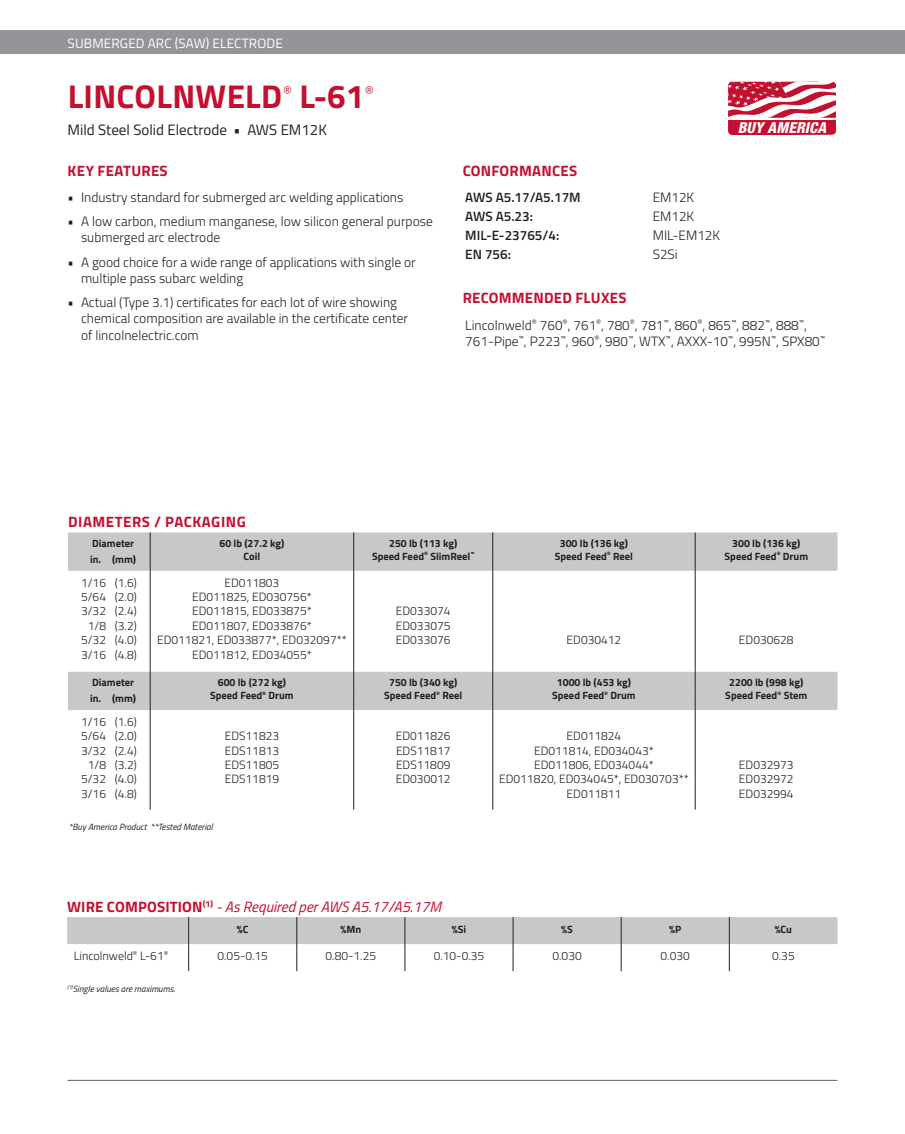
<style>
.page{position:relative;width:905px;height:1134px;background:#fff}
.page>*{position:absolute;margin:0;border:0;box-sizing:border-box;transform-origin:0 0}
.Brand_Name{font:700 33px "Titillium";letter-spacing:.01em;color:#c3102f}
.t1{font:italic 800 condensed 15.15px "Helvetica Neue LT Std";letter-spacing:.01em;color:#fff}
.t2{font:italic 15px "Titillium";color:#c3102f}
.product_page_headers{font:700 15px "Titillium";letter-spacing:.015em;color:#c3102f}
.t3{font:15px "Titillium";color:#231f20}
.product_page_headers-2{font:700 15px "Titillium";letter-spacing:.035em;color:#c3102f}
.Brand_Name-2{font:300 13.95px "Titillium";color:#c3102f}
.Body_Text{font:300 13.5px/16.2px "Titillium";color:#231f20}
.Body_Text-2{font:600 13.5px "Titillium";color:#231f20}
.t4{font:13.5px "Titillium";letter-spacing:.01em;color:#fff}
.t5{font:300 12px "Titillium";color:#231f20}
.t6{font:700 10.5px "Titillium";color:#231f20}
.t7{font:italic 9px "Titillium";color:#231f20}
.s1{font-weight:700;font-style:normal}
</style>
<div class="page">
<hr style="left:68px;top:1080px;width:769px;height:1px;background:#636366">
<div style="left:0;top:30px;width:904px;height:24px;background:#939598"></div>
<svg style="left:67px;top:917px;width:770px;height:54px"></svg>
<svg style="left:728px;top:81px;width:108px;height:54px"></svg>
<svg style="left:68px;top:532px;width:769px;height:178px"></svg>
<svg style="left:353px;top:532px;width:1px;height:39px"></svg>
<svg style="left:492px;top:532px;width:1px;height:39px"></svg>
<svg style="left:695px;top:532px;width:1px;height:39px"></svg>
<svg style="left:150px;top:532px;width:1px;height:39px"></svg>
<hr style="left:150px;top:571px;width:1px;height:101px;background:#231f20">
<hr style="left:353px;top:571px;width:1px;height:101px;background:#231f20">
<hr style="left:492px;top:571px;width:1px;height:101px;background:#231f20">
<hr style="left:695px;top:571px;width:1px;height:101px;background:#231f20">
<svg style="left:353px;top:672px;width:1px;height:38px"></svg>
<svg style="left:492px;top:672px;width:1px;height:38px"></svg>
<svg style="left:695px;top:672px;width:1px;height:38px"></svg>
<svg style="left:150px;top:672px;width:1px;height:38px"></svg>
<hr style="left:150px;top:710px;width:1px;height:100px;background:#231f20">
<hr style="left:353px;top:710px;width:1px;height:100px;background:#231f20">
<hr style="left:492px;top:710px;width:1px;height:100px;background:#231f20">
<hr style="left:695px;top:710px;width:1px;height:100px;background:#231f20">
<p class="t4" style="left:68px;top:33px;width:217px">SUBMERGED ARC (SAW) ELECTRODE</p>
<p class="Brand_Name" style="left:68px;top:71px;width:216px">LINCOLNWELD</p>
<p class="Brand_Name-2" style="left:283px;top:81px;width:11px">®</p>
<p class="Brand_Name" style="left:299px;top:71px;width:66px">L-61</p>
<p class="Brand_Name-2" style="left:365px;top:81px;width:11px">®</p>
<p class="t3" style="left:68px;top:119px;width:261px">Mild Steel Solid Electrode • AWS EM12K</p>
<p class="product_page_headers" style="left:68px;top:159px;width:102px">KEY FEATURES</p>
<p class="Body_Text" style="left:68px;top:188px;width:337px">• Industry standard for submerged arc welding applications</p>
<p class="Body_Text" style="left:81px;top:213px;width:353px;text-indent:-14px">• A low carbon, medium manganese, low silicon general purpose submerged arc electrode</p>
<p class="Body_Text" style="left:81px;top:253px;width:336px;text-indent:-14px">• A good choice for a wide range of applications with single or multiple pass subarc welding</p>
<p class="Body_Text" style="left:81px;top:294px;width:328px;text-indent:-14px">• Actual (Type 3.1) certificates for each lot of wire showing chemical composition are available in the certificate center of lincolnelectric.com</p>
<p class="product_page_headers" style="left:462px;top:159px;width:116px">CONFORMANCES</p>
<p class="Body_Text-2" style="left:465px;top:187px;width:117px">AWS A5.17/A5.17M</p>
<p class="Body_Text-2" style="left:465px;top:206px;width:69px">AWS A5.23:</p>
<p class="Body_Text-2" style="left:465px;top:225px;width:95px">MIL-E-23765/4:</p>
<p class="Body_Text-2" style="left:465px;top:244px;width:47px">EN 756:</p>
<p class="t1" style="left:737px;top:118px;width:90px">BUY AMERICA</p>
<p class="Body_Text" style="left:652px;top:188px;width:43px">EM12K</p>
<p class="Body_Text" style="left:652px;top:207px;width:43px">EM12K</p>
<p class="Body_Text" style="left:652px;top:226px;width:69px">MIL-EM12K</p>
<p class="Body_Text" style="left:652px;top:245px;width:26px">S2Si</p>
<p class="product_page_headers" style="left:462px;top:286px;width:165px">RECOMMENDED FLUXES</p>
<p class="Body_Text" style="left:465px;top:316px;width:361px">Lincolnweld<sup>®</sup> 760<sup>®</sup>, 761<sup>®</sup>, 780<sup>®</sup>, 781<sup>™</sup>, 860<sup>®</sup>, 865<sup>™</sup>, 882<sup>™</sup>, 888<sup>™</sup>,<br>761-Pipe<sup>™</sup>, P223<sup>™</sup>, 960<sup>®</sup>, 980<sup>™</sup>, WTX<sup>™</sup>, AXXX-10<sup>™</sup>, 995N<sup>™</sup>, SPX80<sup>™</sup></p>
<p class="product_page_headers-2" style="left:68px;top:511px;width:179px">DIAMETERS / PACKAGING</p>
<p class="t6" style="left:92px;top:535px;width:44px">Diameter</p>
<p class="t6" style="left:219px;top:535px;width:66px">60 lb (27.2 kg)</p>
<p class="t6" style="left:243px;top:548px;width:18px">Coil</p>
<p class="t6" style="left:90px;top:551px;width:13px">in.</p>
<p class="t6" style="left:112px;top:551px;width:25px">(mm)</p>
<p class="t5" style="left:81px;top:574px;width:26px">1/16</p>
<p class="t5" style="left:81px;top:588px;width:26px">5/64</p>
<p class="t5" style="left:81px;top:602px;width:26px">3/32</p>
<p class="t5" style="left:88px;top:617px;width:20px">1/8</p>
<p class="t5" style="left:81px;top:631px;width:26px">5/32</p>
<p class="t5" style="left:81px;top:646px;width:26px">3/16</p>
<p class="t5" style="left:115px;top:574px;width:23px">(1.6)</p>
<p class="t5" style="left:115px;top:588px;width:23px">(2.0)</p>
<p class="t5" style="left:115px;top:602px;width:23px">(2.4)</p>
<p class="t5" style="left:115px;top:617px;width:23px">(3.2)</p>
<p class="t5" style="left:115px;top:631px;width:23px">(4.0)</p>
<p class="t5" style="left:115px;top:646px;width:23px">(4.8)</p>
<p class="t5" style="left:224px;top:574px;width:56px">ED011803</p>
<p class="t5" style="left:192px;top:588px;width:121px">ED011825, ED030756*</p>
<p class="t5" style="left:192px;top:602px;width:121px">ED011815, ED033875*</p>
<p class="t5" style="left:192px;top:617px;width:121px">ED011807, ED033876*</p>
<p class="t5" style="left:157px;top:631px;width:191px">ED011821, ED033877*, ED032097**</p>
<p class="t5" style="left:192px;top:646px;width:121px">ED011812, ED034055*</p>
<p class="t6" style="left:92px;top:675px;width:44px">Diameter</p>
<p class="t6" style="left:218px;top:675px;width:70px">600 lb (272 kg)</p>
<p class="t6" style="left:210px;top:687px;width:85px">Speed Feed<sup>®</sup> Drum</p>
<p class="t6" style="left:90px;top:690px;width:13px">in.</p>
<p class="t6" style="left:112px;top:690px;width:25px">(mm)</p>
<p class="t5" style="left:81px;top:713px;width:26px">1/16</p>
<p class="t5" style="left:81px;top:727px;width:26px">5/64</p>
<p class="t5" style="left:81px;top:742px;width:26px">3/32</p>
<p class="t5" style="left:88px;top:756px;width:20px">1/8</p>
<p class="t5" style="left:81px;top:771px;width:26px">5/32</p>
<p class="t5" style="left:81px;top:785px;width:26px">3/16</p>
<p class="t5" style="left:115px;top:713px;width:23px">(1.6)</p>
<p class="t5" style="left:115px;top:727px;width:23px">(2.0)</p>
<p class="t5" style="left:115px;top:742px;width:23px">(2.4)</p>
<p class="t5" style="left:115px;top:756px;width:23px">(3.2)</p>
<p class="t5" style="left:115px;top:771px;width:23px">(4.0)</p>
<p class="t5" style="left:115px;top:785px;width:23px">(4.8)</p>
<p class="t5" style="left:225px;top:727px;width:56px">EDS11823</p>
<p class="t5" style="left:225px;top:742px;width:56px">EDS11813</p>
<p class="t5" style="left:225px;top:756px;width:56px">EDS11805</p>
<p class="t5" style="left:225px;top:771px;width:56px">EDS11819</p>
<p class="t7" style="left:69px;top:821px;width:145px">*Buy America Product **Tested Material</p>
<p class="t6" style="left:389px;top:535px;width:70px">250 lb (113 kg)</p>
<p class="t6" style="left:372px;top:548px;width:104px">Speed Feed<sup>®</sup> SlimReel<sup>™</sup></p>
<p class="t6" style="left:560px;top:535px;width:70px">300 lb (136 kg)</p>
<p class="t6" style="left:555px;top:548px;width:80px">Speed Feed<sup>®</sup> Reel</p>
<p class="t6" style="left:732px;top:535px;width:70px">300 lb (136 kg)</p>
<p class="t6" style="left:724px;top:548px;width:85px">Speed Feed<sup>®</sup> Drum</p>
<p class="t5" style="left:396px;top:602px;width:56px">ED033074</p>
<p class="t5" style="left:396px;top:617px;width:56px">ED033075</p>
<p class="t5" style="left:396px;top:631px;width:56px">ED033076</p>
<p class="t5" style="left:566px;top:631px;width:56px">ED030412</p>
<p class="t5" style="left:739px;top:631px;width:56px">ED030628</p>
<p class="t6" style="left:389px;top:675px;width:70px">750 lb (340 kg)</p>
<p class="t6" style="left:384px;top:687px;width:80px">Speed Feed<sup>®</sup> Reel</p>
<p class="t5" style="left:396px;top:727px;width:56px">ED011826</p>
<p class="t5" style="left:396px;top:742px;width:56px">EDS11817</p>
<p class="t5" style="left:396px;top:756px;width:56px">EDS11809</p>
<p class="t5" style="left:396px;top:771px;width:56px">ED030012</p>
<p class="t6" style="left:557px;top:675px;width:76px">1000 lb (453 kg)</p>
<p class="t6" style="left:552px;top:687px;width:85px">Speed Feed<sup>®</sup> Drum</p>
<p class="t5" style="left:566px;top:727px;width:56px">ED011824</p>
<p class="t5" style="left:534px;top:742px;width:121px">ED011814, ED034043*</p>
<p class="t5" style="left:534px;top:756px;width:121px">ED011806, ED034044*</p>
<p class="t5" style="left:499px;top:771px;width:191px">ED011820, ED034045*, ED030703**</p>
<p class="t5" style="left:566px;top:785px;width:56px">ED011811</p>
<p class="t6" style="left:729px;top:675px;width:76px">2200 lb (998 kg)</p>
<p class="t6" style="left:725px;top:687px;width:83px">Speed Feed<sup>®</sup> Stem</p>
<p class="t5" style="left:739px;top:756px;width:56px">ED032973</p>
<p class="t5" style="left:739px;top:771px;width:56px">ED032972</p>
<p class="t5" style="left:739px;top:785px;width:56px">ED032994</p>
<p class="t2" style="left:67px;top:896px;width:375px"><span class="s1">WIRE COMPOSITION</span><sup>(1)</sup> - As Required per AWS A5.17/A5.17M</p>
<p class="t6" style="left:237px;top:921px;width:13px">%C</p>
<p class="t6" style="left:340px;top:921px;width:22px">%Mn</p>
<p class="t6" style="left:452px;top:921px;width:16px">%Si</p>
<p class="t6" style="left:561px;top:921px;width:13px">%S</p>
<p class="t6" style="left:669px;top:921px;width:14px">%P</p>
<p class="t6" style="left:774px;top:921px;width:19px">%Cu</p>
<p class="t5" style="left:74px;top:947px;width:96px">Lincolnweld<sup>®</sup> L-61<sup>®</sup></p>
<p class="t5" style="left:217px;top:947px;width:52px">0.05-0.15</p>
<p class="t5" style="left:325px;top:947px;width:52px">0.80-1.25</p>
<p class="t5" style="left:433px;top:947px;width:52px">0.10-0.35</p>
<p class="t5" style="left:552px;top:947px;width:31px">0.030</p>
<p class="t5" style="left:660px;top:947px;width:31px">0.030</p>
<p class="t5" style="left:772px;top:947px;width:24px">0.35</p>
<p class="t7" style="left:67px;top:982px;width:109px"><sup>(1)</sup>Single values are maximums.</p>
</div>
